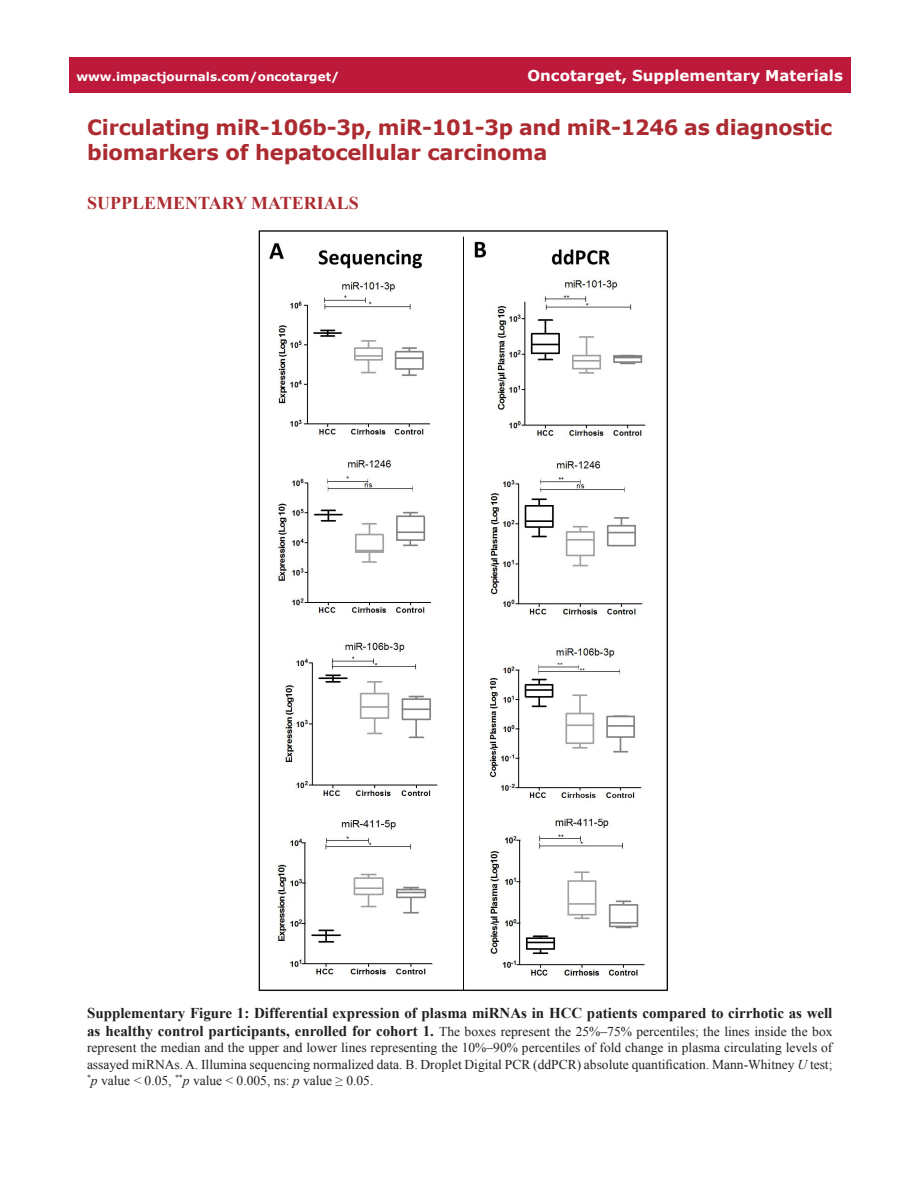
<style>
.page{position:relative;width:918px;height:1188px;background:#fff}
.page>*{position:absolute;margin:0;border:0;box-sizing:border-box;transform-origin:0 0}
.t1{font:700 21px/25.2px "Verdana";letter-spacing:-.01em;color:#ac2b31}
.Heading{font:700 18px "Times New Roman";color:#ac2b31}
.FigureText{font:700 15px "Times New Roman";color:#221f22}
.t2{font:700 15px "Verdana";color:#fff}
.FigureText-2{font:13.5px/16.2px "Times New Roman";color:#221f22;text-align:justify}
.t3{font:700 12px "Verdana";color:#fff}
.s1{font-weight:700;font-size:15px}
.s2{font-style:italic}
</style>
<div class="page">
<div style="left:69px;top:57px;width:781px;height:36px;background:#bd1a3b"></div>
<img style="left:258px;top:230px;width:410px;height:761px">
<p class="t3" style="left:76px;top:68px;width:264px">www.impactjournals.com/oncotarget/</p>
<p class="t2" style="left:528px;top:65px;width:317px">Oncotarget, Supplementary Materials</p>
<p class="t1" style="left:87px;top:114px;width:747px">Circulating miR-106b-3p, miR-101-3p and miR-1246 as diagnostic biomarkers of hepatocellular carcinoma</p>
<p class="Heading" style="left:87px;top:191px;width:273px">SUPPLEMENTARY MATERIALS</p>
<p class="FigureText" style="left:87px;top:1003px;width:747px">Supplementary Figure 1: Differential expression of plasma miRNAs in HCC patients compared to cirrhotic as well</p>
<p class="FigureText-2" style="left:87px;top:1023px;width:747px"><span class="s1">as healthy control participants, enrolled for cohort 1.</span> The boxes represent the 25%–75% percentiles; the lines inside the box represent the median and the upper and lower lines representing the 10%–90% percentiles of fold change in plasma circulating levels of assayed miRNAs. A. Illumina sequencing normalized data. B. Droplet Digital PCR (ddPCR) absolute quantification. Mann-Whitney <span class="s2">U</span> test; <sup>*</sup><span class="s2">p</span> value ˂ 0.05, <sup>**</sup><span class="s2">p</span> value ˂ 0.005, ns: <span class="s2">p</span> value ≥ 0.05.</p>
</div>
